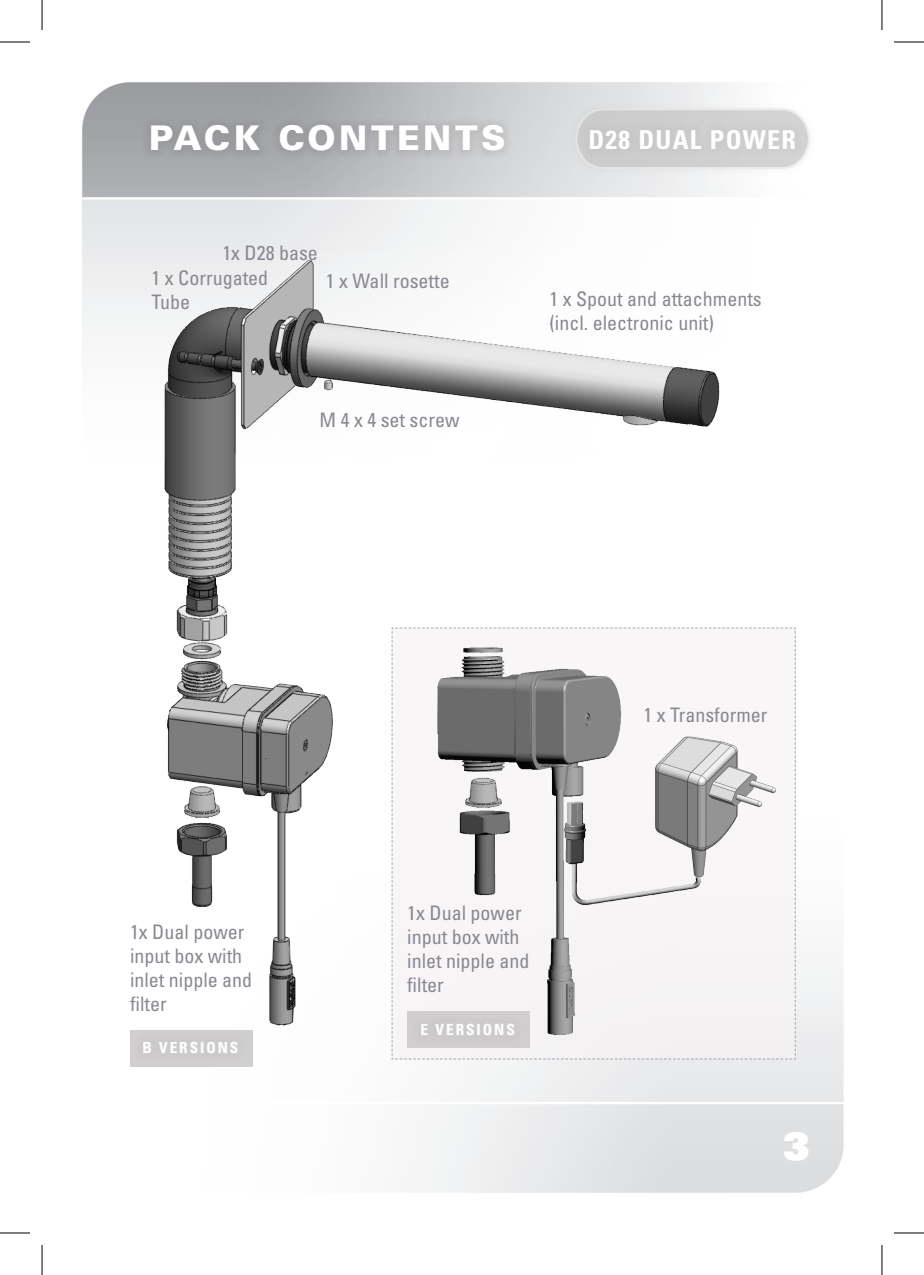
<style>
.page{position:relative;width:924px;height:1275px;background:#fff}
.page>*{position:absolute;margin:0;border:0;box-sizing:border-box;transform-origin:0 0}
.t1{font:900 38px "Univers";color:#fff}
.t2{font:900 34px "Univers";letter-spacing:.1em;color:#fff}
.t3{font:700 condensed 26px "Univers";letter-spacing:.05em;color:#fff}
.t4{font:condensed 20px/24px "Univers";color:#898891}
.t5{font:700 condensed 15.2px "Univers";letter-spacing:.13em;color:#fff}
</style>
<div class="page">
<img style="left:151px;top:246px;width:569px;height:798px">
<div style="left:141px;top:115px;width:372px;height:46px;background:#231f20;opacity:.08"></div>
<div style="left:564px;top:97px;width:256px;height:83px;background:#231f20;opacity:.07"></div>
<svg style="left:574px;top:107px;width:236px;height:63px;background:#dadada"></svg>
<div style="left:579px;top:119px;width:226px;height:41px;background:#ccc"></div>
<div style="left:130px;top:1030px;width:122px;height:36px;background:#d1cecf"></div>
<div style="left:132px;top:1029px;width:117px;height:35px;background:#d0cdce"></div>
<svg style="left:141px;top:1066px;width:99px;height:1px"></svg>
<svg style="left:391px;top:627px;width:404px;height:432px"></svg>
<hr style="left:0;top:42px;width:30px;height:1px;background:#000">
<hr style="left:893px;top:42px;width:30px;height:1px;background:#000">
<hr style="left:0;top:1232px;width:30px;height:1px;background:#000">
<hr style="left:893px;top:1232px;width:30px;height:1px;background:#000">
<hr style="left:42px;top:0;width:1px;height:30px;background:#000">
<hr style="left:42px;top:1245px;width:1px;height:30px;background:#000">
<hr style="left:881px;top:0;width:1px;height:30px;background:#000">
<hr style="left:881px;top:1245px;width:1px;height:30px;background:#000">
<p class="t2" style="left:149px;top:117px;width:358px">PACK CONTENTS</p>
<p class="t3" style="left:588px;top:124px;width:209px">D28 DUAL POWER</p>
<p class="t4" style="left:222px;top:240px;width:97px">1x D28 base</p>
<p class="t4" style="left:151px;top:265px;width:118px">1 x Corrugated</p>
<p class="t4" style="left:151px;top:289px;width:40px">Tube</p>
<p class="t4" style="left:325px;top:268px;width:125px">1 x Wall rosette</p>
<p class="t4" style="left:319px;top:407px;width:141px">M 4 x 4 set screw</p>
<p class="t4" style="left:549px;top:287px;width:214px">1 x Spout and attachments (incl. electronic unit)</p>
<p class="t4" style="left:130px;top:920px;width:124px">1x Dual power input box with inlet nipple and filter</p>
<p class="t5" style="left:142px;top:1038px;width:97px">B VERSIONS</p>
<p class="t4" style="left:407px;top:900px;width:124px">1x Dual power input box with inlet nipple and filter</p>
<p class="t5" style="left:420px;top:1020px;width:96px">E VERSIONS</p>
<p class="t4" style="left:643px;top:702px;width:125px">1 x Transformer</p>
<h1 class="t1" style="left:782px;top:1121px;width:28px">3</h1>
</div>
